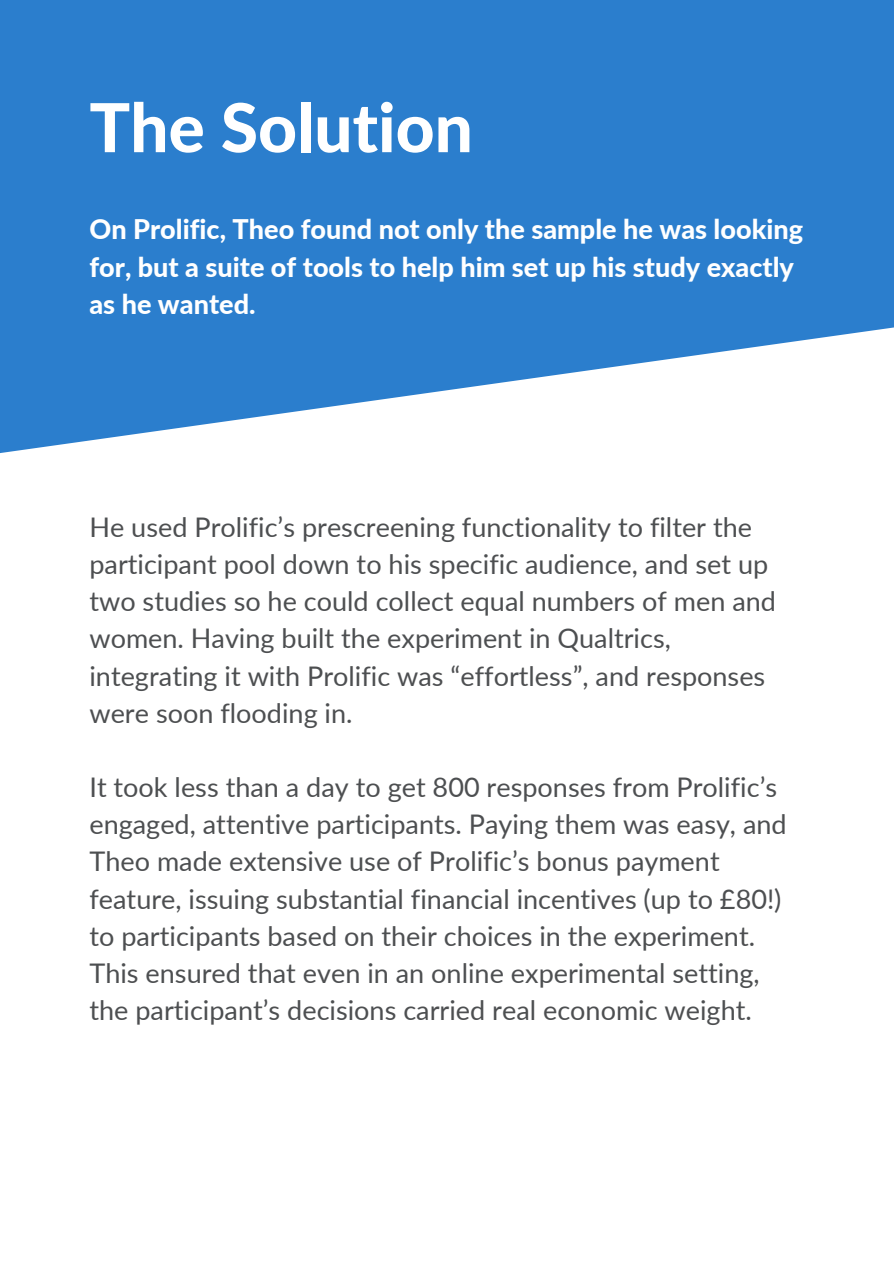
<style>
.page{position:relative;width:894px;height:1264px;background:#fff}
.page>*{position:absolute;margin:0;border:0;box-sizing:border-box;transform-origin:0 0}
.t1{font:800 67.5px "Lato";color:#fff}
.t2{font:27px/37.2px "Lato";color:#4d4f51}
.t3{font:800 27px/37.2px "Lato";color:#fff}
</style>
<div class="page">
<svg style="left:0;top:0;width:893px;height:453px;background:#488fd3"></svg>
<h1 class="t1" style="left:89px;top:85px;width:385px">The Solution</h1>
<p class="t3" style="left:89px;top:210px;width:715px">On Prolific, Theo found not only the sample he was looking for, but a suite of tools to help him set up his study exactly as he wanted.</p>
<p class="t2" style="left:89px;top:508px;width:688px">He used Prolific’s prescreening functionality to filter the participant pool down to his specific audience, and set up two studies so he could collect equal numbers of men and women. Having built the experiment in Qualtrics, integrating it with Prolific was “effortless”, and responses were soon flooding in.</p>
<p class="t2" style="left:89px;top:768px;width:698px">It took less than a day to get 800 responses from Prolific’s engaged, attentive participants. Paying them was easy, and Theo made extensive use of Prolific’s bonus payment feature, issuing substantial financial incentives (up to £80!) to participants based on their choices in the experiment.<br>This ensured that even in an online experimental setting, the participant’s decisions carried real economic weight.</p>
</div>
